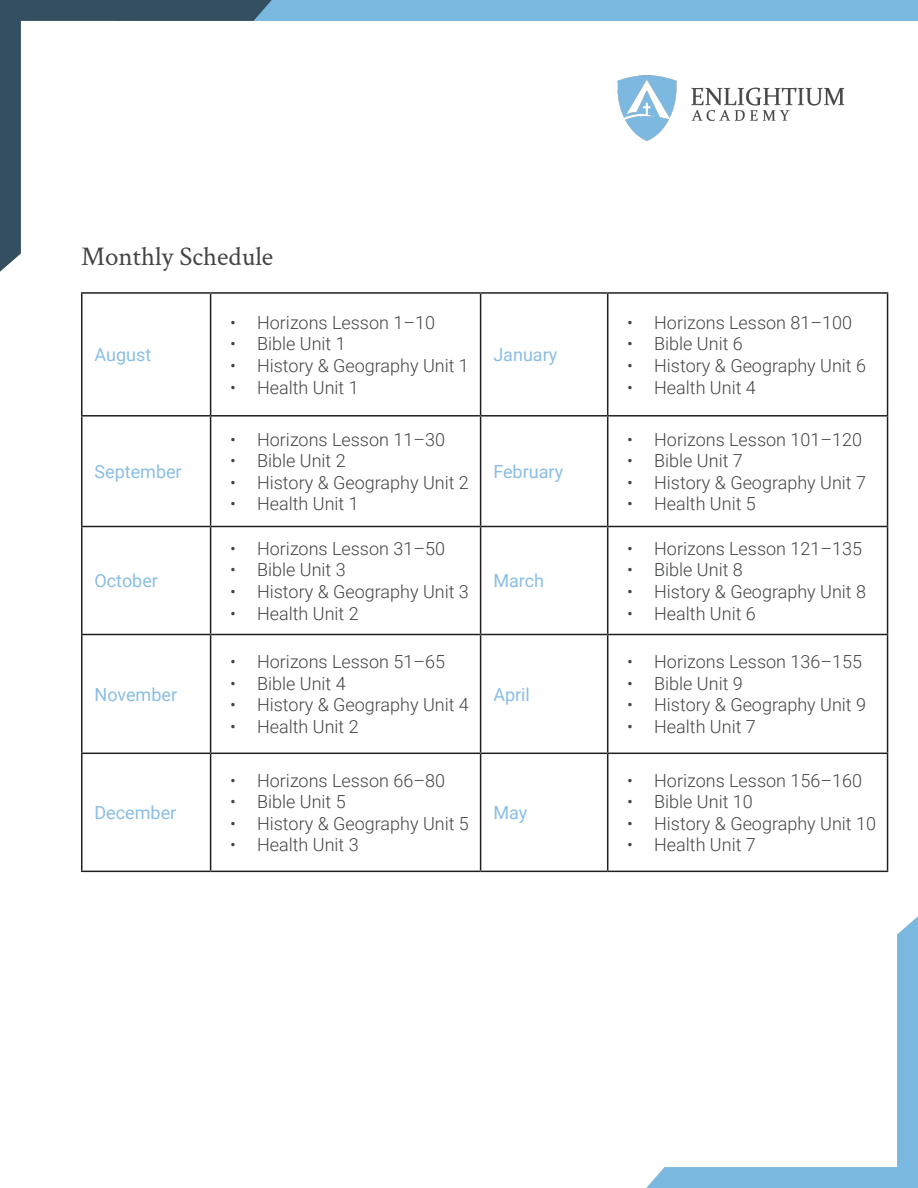
<style>
.page{position:relative;width:918px;height:1188px;background:#fff}
.page>*{position:absolute;margin:0;border:0;box-sizing:border-box;transform-origin:0 0}
.t1{font:27px "Crimson Text";color:#434545}
.t2{font:300 18px "Roboto";color:#434545}
.t3{font:18px "Roboto";color:#8abee4}
</style>
<div class="page">
<hr style="left:81px;top:292px;width:130px;height:2px;background:#231f20">
<hr style="left:81px;top:294px;width:1px;height:121px;background:#231f20">
<hr style="left:211px;top:292px;width:270px;height:2px;background:#231f20">
<hr style="left:210px;top:294px;width:1px;height:121px;background:#231f20">
<hr style="left:481px;top:292px;width:127px;height:2px;background:#231f20">
<hr style="left:480px;top:294px;width:1px;height:121px;background:#231f20">
<hr style="left:608px;top:292px;width:280px;height:2px;background:#231f20">
<hr style="left:607px;top:294px;width:1px;height:121px;background:#231f20">
<hr style="left:887px;top:294px;width:1px;height:121px;background:#231f20">
<hr style="left:81px;top:415px;width:130px;height:2px;background:#231f20">
<hr style="left:81px;top:417px;width:1px;height:109px;background:#231f20">
<hr style="left:211px;top:415px;width:270px;height:2px;background:#231f20">
<hr style="left:210px;top:417px;width:1px;height:109px;background:#231f20">
<hr style="left:481px;top:415px;width:127px;height:2px;background:#231f20">
<hr style="left:480px;top:417px;width:1px;height:109px;background:#231f20">
<hr style="left:608px;top:415px;width:280px;height:2px;background:#231f20">
<hr style="left:607px;top:417px;width:1px;height:109px;background:#231f20">
<hr style="left:887px;top:417px;width:1px;height:109px;background:#231f20">
<hr style="left:81px;top:526px;width:130px;height:1px;background:#231f20">
<hr style="left:81px;top:527px;width:1px;height:107px;background:#231f20">
<hr style="left:211px;top:526px;width:270px;height:1px;background:#231f20">
<hr style="left:210px;top:527px;width:1px;height:107px;background:#231f20">
<hr style="left:481px;top:526px;width:127px;height:1px;background:#231f20">
<hr style="left:480px;top:527px;width:1px;height:107px;background:#231f20">
<hr style="left:608px;top:526px;width:280px;height:1px;background:#231f20">
<hr style="left:607px;top:527px;width:1px;height:107px;background:#231f20">
<hr style="left:887px;top:527px;width:1px;height:107px;background:#231f20">
<hr style="left:81px;top:634px;width:130px;height:1px;background:#231f20">
<hr style="left:81px;top:635px;width:1px;height:118px;background:#231f20">
<hr style="left:211px;top:634px;width:270px;height:1px;background:#231f20">
<hr style="left:210px;top:635px;width:1px;height:118px;background:#231f20">
<hr style="left:481px;top:634px;width:127px;height:1px;background:#231f20">
<hr style="left:480px;top:635px;width:1px;height:118px;background:#231f20">
<hr style="left:608px;top:634px;width:280px;height:1px;background:#231f20">
<hr style="left:607px;top:635px;width:1px;height:118px;background:#231f20">
<hr style="left:887px;top:635px;width:1px;height:118px;background:#231f20">
<hr style="left:81px;top:753px;width:130px;height:1px;background:#231f20">
<hr style="left:81px;top:754px;width:1px;height:117px;background:#231f20">
<hr style="left:211px;top:753px;width:270px;height:1px;background:#231f20">
<hr style="left:210px;top:754px;width:1px;height:117px;background:#231f20">
<hr style="left:481px;top:753px;width:127px;height:1px;background:#231f20">
<hr style="left:480px;top:754px;width:1px;height:117px;background:#231f20">
<hr style="left:608px;top:753px;width:280px;height:1px;background:#231f20">
<hr style="left:607px;top:754px;width:1px;height:117px;background:#231f20">
<hr style="left:887px;top:754px;width:1px;height:117px;background:#231f20">
<hr style="left:81px;top:871px;width:130px;height:1px;background:#231f20">
<hr style="left:211px;top:871px;width:270px;height:1px;background:#231f20">
<hr style="left:481px;top:871px;width:127px;height:1px;background:#231f20">
<hr style="left:608px;top:871px;width:280px;height:1px;background:#231f20">
<img style="left:617px;top:75px;width:228px;height:66px">
<div style="left:116px;top:0;width:802px;height:21px;background:#7bb8df"></div>
<svg style="left:0;top:0;width:272px;height:272px"></svg>
<svg style="left:646px;top:916px;width:272px;height:272px"></svg>
<p class="t1" style="left:81px;top:238px;width:194px">Monthly Schedule</p>
<p class="t3" style="left:94px;top:342px;width:58px">August</p>
<p class="t2" style="left:230px;top:310px;width:206px">• Horizons Lesson 1–10</p>
<p class="t2" style="left:230px;top:331px;width:117px">• Bible Unit 1</p>
<p class="t2" style="left:230px;top:353px;width:240px">• History &amp; Geography Unit 1</p>
<p class="t2" style="left:230px;top:375px;width:130px">• Health Unit 1</p>
<p class="t3" style="left:493px;top:342px;width:66px">January</p>
<p class="t2" style="left:627px;top:310px;width:226px">• Horizons Lesson 81–100</p>
<p class="t2" style="left:627px;top:331px;width:117px">• Bible Unit 6</p>
<p class="t2" style="left:627px;top:353px;width:240px">• History &amp; Geography Unit 6</p>
<p class="t2" style="left:627px;top:375px;width:130px">• Health Unit 4</p>
<p class="t3" style="left:94px;top:459px;width:89px">September</p>
<p class="t2" style="left:230px;top:426px;width:216px">• Horizons Lesson 11–30</p>
<p class="t2" style="left:230px;top:448px;width:117px">• Bible Unit 2</p>
<p class="t2" style="left:230px;top:470px;width:240px">• History &amp; Geography Unit 2</p>
<p class="t2" style="left:230px;top:491px;width:130px">• Health Unit 1</p>
<p class="t3" style="left:493px;top:459px;width:71px">February</p>
<p class="t2" style="left:627px;top:426px;width:236px">• Horizons Lesson 101–120</p>
<p class="t2" style="left:627px;top:448px;width:117px">• Bible Unit 7</p>
<p class="t2" style="left:627px;top:470px;width:240px">• History &amp; Geography Unit 7</p>
<p class="t2" style="left:627px;top:491px;width:130px">• Health Unit 5</p>
<p class="t3" style="left:94px;top:568px;width:65px">October</p>
<p class="t2" style="left:230px;top:536px;width:216px">• Horizons Lesson 31–50</p>
<p class="t2" style="left:230px;top:557px;width:117px">• Bible Unit 3</p>
<p class="t2" style="left:230px;top:579px;width:240px">• History &amp; Geography Unit 3</p>
<p class="t2" style="left:230px;top:601px;width:130px">• Health Unit 2</p>
<p class="t3" style="left:493px;top:568px;width:52px">March</p>
<p class="t2" style="left:627px;top:536px;width:236px">• Horizons Lesson 121–135</p>
<p class="t2" style="left:627px;top:557px;width:117px">• Bible Unit 8</p>
<p class="t2" style="left:627px;top:579px;width:240px">• History &amp; Geography Unit 8</p>
<p class="t2" style="left:627px;top:601px;width:130px">• Health Unit 6</p>
<p class="t3" style="left:94px;top:682px;width:84px">November</p>
<p class="t2" style="left:230px;top:649px;width:216px">• Horizons Lesson 51–65</p>
<p class="t2" style="left:230px;top:671px;width:117px">• Bible Unit 4</p>
<p class="t2" style="left:230px;top:692px;width:240px">• History &amp; Geography Unit 4</p>
<p class="t2" style="left:230px;top:714px;width:130px">• Health Unit 2</p>
<p class="t3" style="left:493px;top:682px;width:38px">April</p>
<p class="t2" style="left:627px;top:649px;width:236px">• Horizons Lesson 136–155</p>
<p class="t2" style="left:627px;top:671px;width:117px">• Bible Unit 9</p>
<p class="t2" style="left:627px;top:692px;width:240px">• History &amp; Geography Unit 9</p>
<p class="t2" style="left:627px;top:714px;width:130px">• Health Unit 7</p>
<p class="t3" style="left:94px;top:800px;width:83px">December</p>
<p class="t2" style="left:230px;top:768px;width:216px">• Horizons Lesson 66–80</p>
<p class="t2" style="left:230px;top:789px;width:117px">• Bible Unit 5</p>
<p class="t2" style="left:230px;top:811px;width:240px">• History &amp; Geography Unit 5</p>
<p class="t2" style="left:230px;top:832px;width:130px">• Health Unit 3</p>
<p class="t3" style="left:493px;top:800px;width:35px">May</p>
<p class="t2" style="left:627px;top:768px;width:236px">• Horizons Lesson 156–160</p>
<p class="t2" style="left:627px;top:789px;width:127px">• Bible Unit 10</p>
<p class="t2" style="left:627px;top:811px;width:250px">• History &amp; Geography Unit 10</p>
<p class="t2" style="left:627px;top:832px;width:130px">• Health Unit 7</p>
</div>
